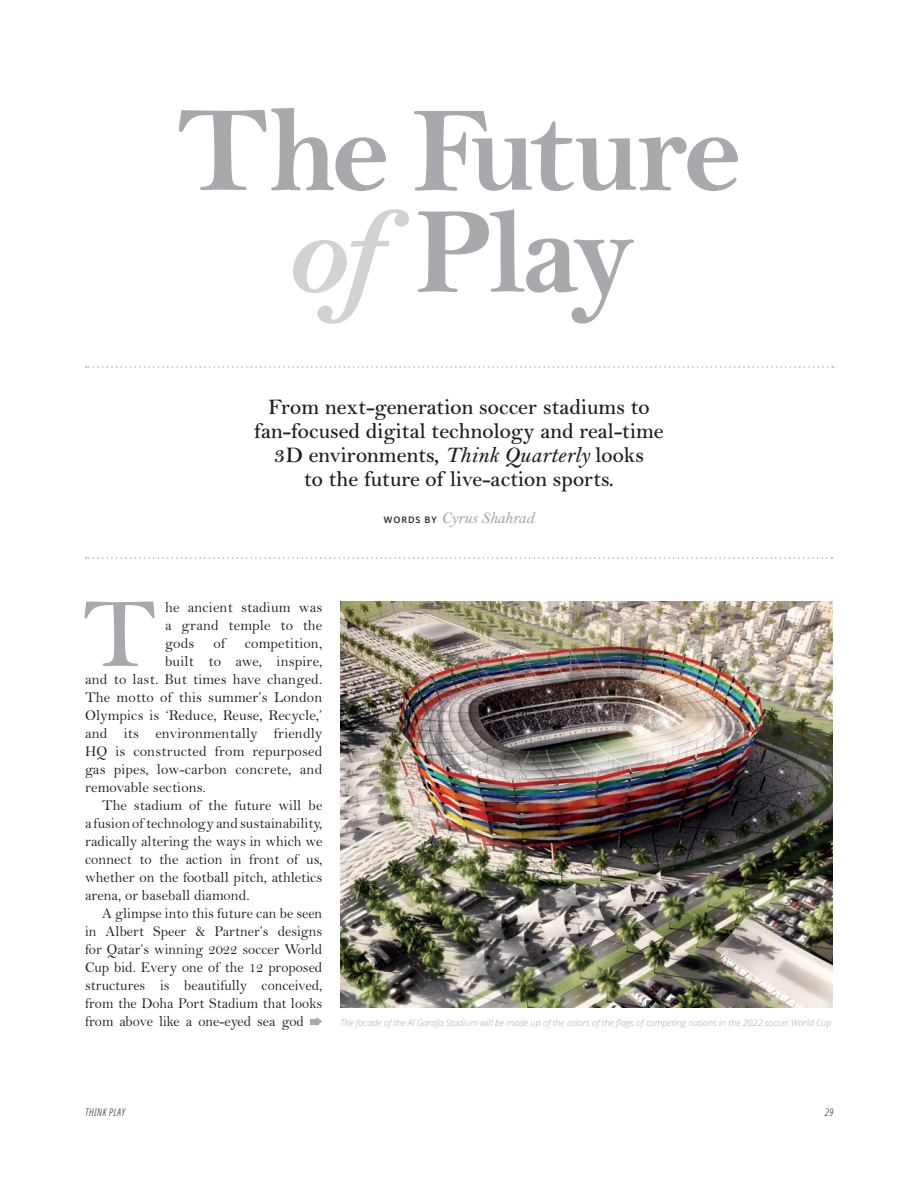
<style>
.page{position:relative;width:918px;height:1188px;background:#fff}
.page>*{position:absolute;margin:0;border:0;box-sizing:border-box;transform-origin:0 0}
.t1{font:700 122.85px/101.4px "Bell MT Std";letter-spacing:-.04em;color:#a8a9ad;text-align:center}
.Standfirst_TABLET{font:600 22.5px/24px "Bell MT Std";color:#231f20;text-align:center}
.Standfirst{font:italic 600 16.5px "Bell MT Std";letter-spacing:-.02em;color:#a8a9ad}
.Feature_text_TABLET{font:15px/18px "Bell MT Std";color:#231f20;text-align:justify}
.Feature_first_para_T{font:15px/18px "Bell MT Std";letter-spacing:.01em;color:#231f20;text-align:justify}
.t2{font:italic 300 condensed 10.5px "Open Sans";letter-spacing:.05em;color:#231f20}
.Feature_text{font:italic 300 9px "Open Sans";color:#a8a9ad}
.s1{font-style:italic;color:#d1d2d4}
.s2{font-style:italic}
.s3{font-family:"Open Sans";font-style:normal;font-size:9px;color:#231f20}
</style>
<div class="page">
<svg style="left:316px;top:1017px;width:6px;height:9px"></svg>
<div style="left:310px;top:1019px;width:8px;height:5px;background:#a8a9ad"></div>
<img style="left:340px;top:602px;width:493px;height:406px">
<svg style="left:85px;top:602px;width:70px;height:64px"></svg>
<svg style="left:86px;top:366px;width:747px;height:2px"></svg>
<svg style="left:86px;top:557px;width:746px;height:2px"></svg>
<p class="t1" style="left:177px;top:101px;width:566px">The Future <span class="s1">of</span> Play</p>
<p class="Standfirst_TABLET" style="left:254px;top:395px;width:411px">From next-generation soccer stadiums to fan-focused digital technology and real-time 3D environments, <span class="s2">Think Quarterly</span> looks<br>to the future of live-action sports.</p>
<p class="Standfirst" style="left:384px;top:509px;width:152px"><span class="s3">WORDS BY</span> Cyrus Shahrad</p>
<p class="Feature_first_para_T" style="left:165px;top:598px;width:159px">he ancient stadium was a grand temple to the gods</p>
<p class="Feature_first_para_T" style="left:214px;top:634px;width:13px">of</p>
<p class="Feature_first_para_T" style="left:245px;top:634px;width:79px">competition,</p>
<p class="Feature_first_para_T" style="left:165px;top:652px;width:159px">built to awe, inspire,</p>
<p class="Feature_first_para_T" style="left:85px;top:670px;width:239px">and to last. But times have changed.</p>
<p class="Feature_first_para_T" style="left:85px;top:688px;width:239px">The motto of this summer’s London</p>
<p class="Feature_first_para_T" style="left:85px;top:706px;width:239px">Olympics is ‘Reduce, Reuse, Recycle,’</p>
<p class="Feature_first_para_T" style="left:85px;top:724px;width:239px">and its environmentally friendly</p>
<p class="Feature_first_para_T" style="left:85px;top:742px;width:239px">HQ is constructed from repurposed</p>
<p class="Feature_first_para_T" style="left:85px;top:760px;width:239px">gas pipes, low-carbon concrete, and</p>
<p class="Feature_first_para_T" style="left:85px;top:778px;width:122px">removable sections.</p>
<p class="Feature_text_TABLET" style="left:85px;top:796px;width:239px;text-indent:17px">The stadium of the future will be a fusion of technology and sustainability, radically altering the ways in which we connect to the action in front of us, whether on the football pitch, athletics arena, or baseball diamond.</p>
<p class="Feature_text_TABLET" style="left:85px;top:904px;width:239px;text-indent:17px">A glimpse into this future can be seen in Albert Speer &amp; Partner’s designs for Qatar’s winning 2022 soccer World Cup bid. Every one of the 12 proposed structures is beautifully conceived, from the Doha Port Stadium that looks from above like a one-eyed sea god</p>
<p class="Feature_text" style="left:340px;top:1017px;width:493px">The facade of the Al Garafa Stadium will be made up of the colors of the flags of competing nations in the 2022 soccer World Cup</p>
<p class="t2" style="left:85px;top:1105px;width:41px">THINK PLAY</p>
<p class="t2" style="left:825px;top:1105px;width:10px">29</p>
</div>
